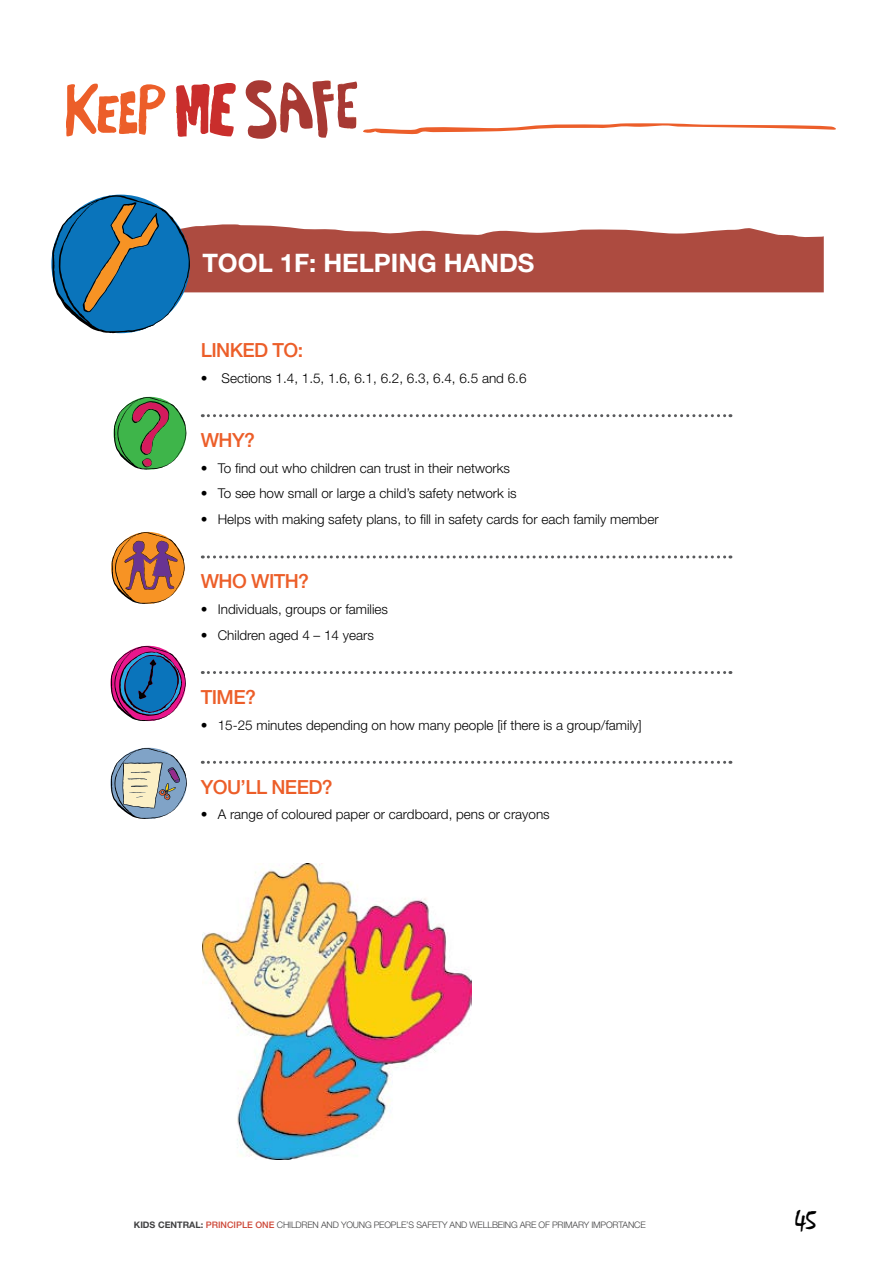
<style>
.page{position:relative;width:893px;height:1263px;background:#fff}
.page>*{position:absolute;margin:0;border:0;box-sizing:border-box;transform-origin:0 0}
.t1{font:27px "Mistral";color:#000}
.t2{font:700 25.5px "Helvetica Neue";color:#fff}
.t3{font:500 19.5px "Helvetica Neue";color:#ec5e29}
.t4{font:300 13.5px "Helvetica Neue";color:#000}
.t5{font:300 9px "Helvetica Neue";letter-spacing:-.02em;color:#414142}
.t6{font:500 9px "Helvetica Neue";color:#cd4737}
.t7{font:700 9px "Helvetica Neue";color:#414142}
.s1{font-weight:700;color:#414142}
</style>
<div class="page">
<svg style="left:245px;top:80px;width:112px;height:59px"></svg>
<svg style="left:66px;top:83px;width:100px;height:53px"></svg>
<svg style="left:176px;top:83px;width:60px;height:54px"></svg>
<svg style="left:363px;top:123px;width:473px;height:11px"></svg>
<svg style="left:190px;top:224px;width:634px;height:68px;background:#b55d53"></svg>
<svg style="left:202px;top:414px;width:529px;height:3px"></svg>
<svg style="left:202px;top:555px;width:529px;height:3px"></svg>
<svg style="left:202px;top:671px;width:529px;height:3px"></svg>
<svg style="left:202px;top:761px;width:529px;height:3px"></svg>
<svg style="left:114px;top:397px;width:72px;height:73px"></svg>
<svg style="left:112px;top:532px;width:73px;height:72px"></svg>
<svg style="left:111px;top:646px;width:75px;height:75px"></svg>
<svg style="left:111px;top:748px;width:76px;height:71px"></svg>
<svg style="left:52px;top:195px;width:138px;height:138px"></svg>
<img style="left:202px;top:863px;width:269px;height:296px">
<h2 class="t2" style="left:202px;top:247px;width:19px">TOO</h2>
<h2 class="t2" style="left:258px;top:247px;width:275px">L 1F: HELPING HANDS</h2>
<h3 class="t3" style="left:201px;top:339px;width:104px">LI NKED TO:</h3>
<p class="t4" style="left:201px;top:370px;width:327px">• Sections 1.4, 1.5, 1.6, 6.1, 6.2, 6.3, 6.4, 6.5 and 6.6</p>
<h3 class="t3" style="left:201px;top:428px;width:16px">WHY</h3>
<h3 class="t3" style="left:244px;top:428px;width:12px">?</h3>
<p class="t4" style="left:201px;top:460px;width:311px">• To find out who children can trust in their networks</p>
<p class="t4" style="left:201px;top:485px;width:317px">• To see how small or large a child’s safety network is</p>
<p class="t4" style="left:201px;top:511px;width:459px">• Helps with making safety plans, to fill in safety cards for each family member</p>
<h3 class="t3" style="left:201px;top:570px;width:17px">WHO</h3>
<h3 class="t3" style="left:251px;top:570px;width:13px">WITH</h3>
<h3 class="t3" style="left:298px;top:570px;width:12px">?</h3>
<p class="t4" style="left:201px;top:601px;width:189px">• Individuals, groups or families</p>
<p class="t4" style="left:201px;top:627px;width:175px">• Children aged 4 – 14 years</p>
<h3 class="t3" style="left:201px;top:685px;width:13px">TIME</h3>
<h3 class="t3" style="left:245px;top:685px;width:12px">?</h3>
<p class="t4" style="left:201px;top:716px;width:442px">• 15-25 minutes depending on how many people [if there is a group/family]</p>
<h3 class="t3" style="left:201px;top:775px;width:15px">YOU</h3>
<h3 class="t3" style="left:241px;top:775px;width:45px">’LL NEED</h3>
<h3 class="t3" style="left:322px;top:775px;width:12px">?</h3>
<p class="t4" style="left:201px;top:806px;width:350px">• A range of coloured paper or cardboard, pens or crayons</p>
<p class="t7" style="left:134px;top:1219px;width:51px">KIDS CENTRAL</p>
<p class="t6" style="left:201px;top:1220px;width:39px"><span class="s1">:</span> PRINCIPLE</p>
<p class="t6" style="left:255px;top:1220px;width:8px">ONE</p>
<p class="t5" style="left:277px;top:1219px;width:370px">Chi ldren and young people’s safety and wellbeing are of primary importance</p>
<h1 class="t1" style="left:795px;top:1204px;width:23px">45</h1>
</div>
